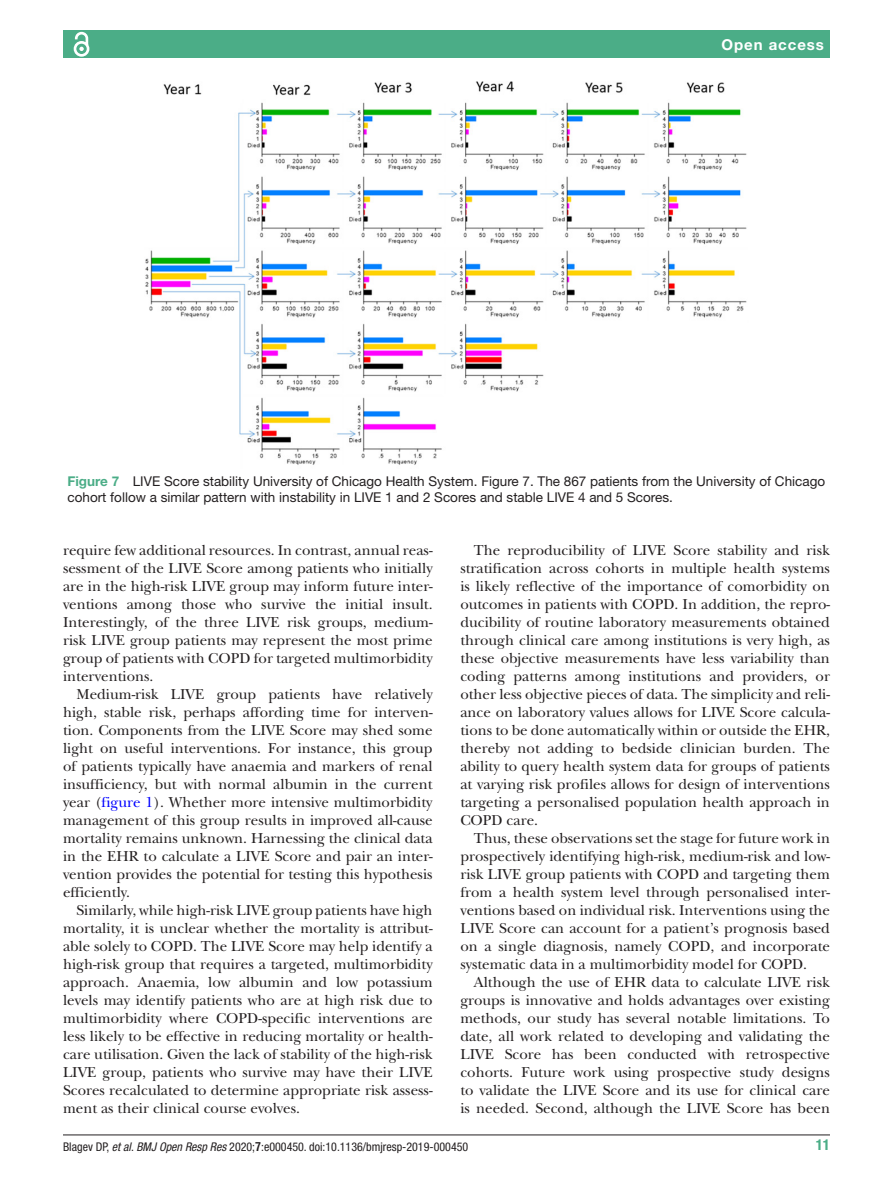
<style>
.page{position:relative;width:893px;height:1191px;background:#fff}
.page>*{position:absolute;margin:0;border:0;box-sizing:border-box;transform-origin:0 0}
.t1{font:15px/18px "New Baskerville";color:#231f20;text-align:justify}
.t2{font:700 15px "Helvetica Neue LT Std";letter-spacing:.065em;color:#fff}
.t3{font:700 condensed 15px "Helvetica Neue LT Std";color:#4bad87}
.t4{font:13.5px/16.2px "Helvetica Neue LT Std";color:#231f20}
.t5{font:condensed 12px "Helvetica Neue LT Std";color:#231f20}
.s1{font-weight:700;color:#4bad87}
.s2{color:#00f}
.s3{font-style:italic}
.s4{font-family:"Helvetica";font-weight:700}
</style>
<div class="page">
<hr style="left:63px;top:1134px;width:767px;height:1px;background:#231f20">
<div style="left:63px;top:31px;width:767px;height:27px;background:#4bad87"></div>
<svg style="left:73px;top:31px;width:17px;height:26px"></svg>
<img style="left:145px;top:81px;width:602px;height:384px">
<p class="t2" style="left:721px;top:35px;width:104px">Open access</p>
<p class="t4" style="left:68px;top:473px;width:759px"><span class="s1">Figure 7</span> LIVE Score stability University of Chicago Health System. Figure 7. The 867 patients from the University of Chicago cohort follow a similar pattern with instability in LIVE 1 and 2 Scores and stable LIVE 4 and 5 Scores.</p>
<p class="t1" style="left:63px;top:541px;width:371px">require few additional resources. In contrast, annual reas&shy;sessment of the LIVE Score among patients who initially are in the high-risk LIVE group may inform future inter&shy;ventions among those who survive the initial insult.<br>Interestingly, of the three LIVE risk groups, medium&shy;risk LIVE group patients may represent the most prime group of patients with COPD for targeted multimorbidity interventions.</p>
<p class="t1" style="left:63px;top:685px;width:371px;text-indent:14px">Medium-risk LIVE group patients have relatively high, stable risk, perhaps affording time for interven&shy;tion. Components from the LIVE Score may shed some light on useful interventions. For instance, this group of patients typically have anaemia and markers of renal insufficiency, but with normal albumin in the current year (<span class="s2">figure 1</span>). Whether more intensive multimorbidity management of this group results in improved all-cause mortality remains unknown. Harnessing the clinical data in the EHR to calculate a LIVE Score and pair an inter&shy;vention provides the potential for testing this hypothesis efficiently.</p>
<p class="t1" style="left:63px;top:901px;width:371px;text-indent:14px">Similarly, while high-risk LIVE group patients have high mortality, it is unclear whether the mortality is attribut&shy;able solely to COPD. The LIVE Score may help identify a high-risk group that requires a targeted, multimorbidity approach. Anaemia, low albumin and low potassium levels may identify patients who are at high risk due to multimorbidity where COPD-specific interventions are less likely to be effective in reducing mortality or health&shy;care utilisation. Given the lack of stability of the high-risk LIVE group, patients who survive may have their LIVE Scores recalculated to determine appropriate risk assess&shy;ment as their clinical course evolves.</p>
<p class="t1" style="left:460px;top:541px;width:371px;text-indent:14px">The reproducibility of LIVE Score stability and risk stratification across cohorts in multiple health systems is likely reflective of the importance of comorbidity on outcomes in patients with COPD. In addition, the repro&shy;ducibility of routine laboratory measurements obtained through clinical care among institutions is very high, as these objective measurements have less variability than coding patterns among institutions and providers, or other less objective pieces of data. The simplicity and reli&shy;ance on laboratory values allows for LIVE Score calcula&shy;tions to be done automatically within or outside the EHR, thereby not adding to bedside clinician burden. The ability to query health system data for groups of patients at varying risk profiles allows for design of interventions targeting a personalised population health approach in COPD care.</p>
<p class="t1" style="left:460px;top:829px;width:371px;text-indent:14px">Thus, these observations set the stage for future work in prospectively identifying high-risk, medium-risk and low&shy;risk LIVE group patients with COPD and targeting them from a health system level through personalised inter&shy;ventions based on individual risk. Interventions using the LIVE Score can account for a patient’s prognosis based on a single diagnosis, namely COPD, and incorporate systematic data in a multimorbidity model for COPD.</p>
<p class="t1" style="left:460px;top:973px;width:371px;text-indent:14px">Although the use of EHR data to calculate LIVE risk groups is innovative and holds advantages over existing methods, our study has several notable limitations. To date, all work related to developing and validating the LIVE Score has been conducted with retrospective cohorts. Future work using prospective study designs to validate the LIVE Score and its use for clinical care is needed. Second, although the LIVE Score has been</p>
<p class="t5" style="left:63px;top:1139px;width:407px">Blagev DP, <span class="s3">et al</span>. <span class="s3">BMJ Open Resp Res</span> 2020;<span class="s4">7</span>:e000450. doi:10.1136/bmjresp-2019-000450</p>
<p class="t3" style="left:816px;top:1135px;width:16px">11</p>
</div>
